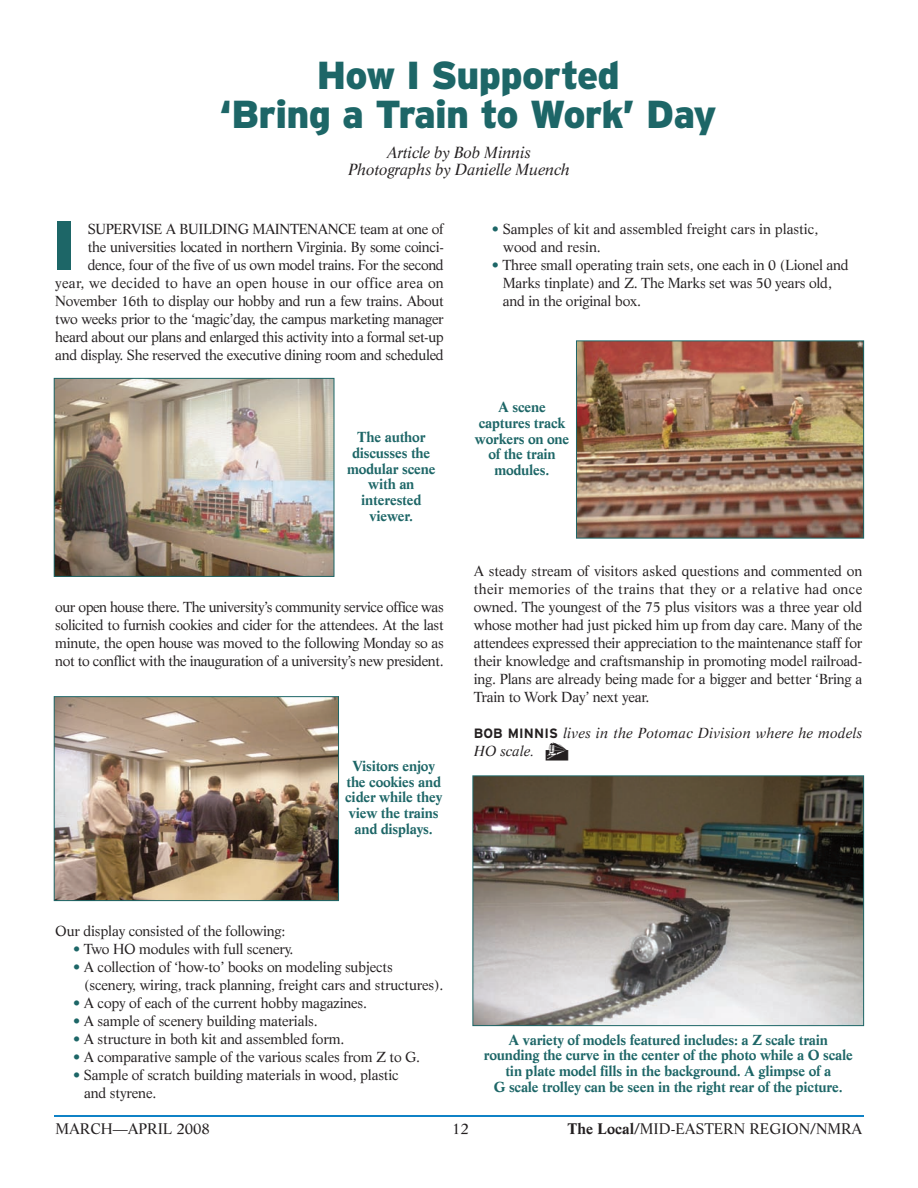
<style>
.page{position:relative;width:918px;height:1188px;background:#fff}
.page>*{position:absolute;margin:0;border:0;box-sizing:border-box;transform-origin:0 0}
.t1{font:900 69px "Interstate";color:#1d6667}
.t2{font:900 39px/39px "Interstate";letter-spacing:-.02em;color:#1d6667;text-align:center}
.t3{font:italic 15.75px/17.2px "Life";letter-spacing:-.015em;color:#231f20;text-align:center}
.t4{font:15px "Life";color:#231f20}
.t5{font:14.25px/18px "Life";letter-spacing:-.015em;color:#231f20}
.t6{font:700 14.25px/15.8px "Life";letter-spacing:-.015em;color:#1d6667;text-align:center}
.t7{font:italic 14.25px/18px "Life";letter-spacing:.005em;color:#231f20}
.s1{color:#1d6667}
.s2{font-family:"Interstate";font-weight:700;font-style:normal;font-size:13.5px}
.s3{font-weight:700}
</style>
<div class="page">
<hr style="left:54px;top:1115px;width:810px;height:2px;background:#007bc3">
<img style="left:56px;top:380px;width:276px;height:195px">
<div style="left:54px;top:378px;width:280px;height:199px;border:1px solid #1d6667"></div>
<img style="left:578px;top:342px;width:284px;height:194px">
<div style="left:576px;top:340px;width:288px;height:198px;border:1px solid #1d6667"></div>
<img style="left:56px;top:698px;width:281px;height:201px">
<div style="left:54px;top:696px;width:285px;height:205px;border:1px solid #1d6667"></div>
<img style="left:474px;top:777px;width:388px;height:247px">
<div style="left:472px;top:775px;width:392px;height:251px;border:1px solid #1d6667"></div>
<h2 class="t2" style="left:219px;top:56px;width:499px">How I Supported<br>‘Bring a Train to Work’ Day</h2>
<p class="t3" style="left:348px;top:145px;width:223px">Article by Bob Minnis<br>Photographs by Danielle Muench</p>
<h1 class="t1" style="left:52px;top:206px;width:26px">I</h1>
<p class="t5" style="left:55px;top:221px;width:390px;text-align:right">SUPERVISE A BUILDING MAINTENANCE team at one of<br>the universities located in northern Virginia. By some coinci&shy;dence, four of the five of us own model trains. For the second year, we decided to have an open house in our office area on November 16th to display our hobby and run a few trains. About two weeks prior to the ‘magic’day, the campus marketing manager heard about our plans and enlarged this activity into a formal set-up and display. She reserved the executive dining room and scheduled</p>
<p class="t6" style="left:347px;top:430px;width:90px">The author discusses the modular scene with an interested viewer.</p>
<p class="t5" style="left:55px;top:599px;width:390px;text-align:justify">our open house there. The university’s community service office was solicited to furnish cookies and cider for the attendees. At the last minute, the open house was moved to the following Monday so as not to conflict with the inauguration of a university’s new president.</p>
<p class="t6" style="left:345px;top:759px;width:99px">Visitors enjoy the cookies and cider while they view the trains and displays.</p>
<p class="t5" style="left:503px;top:221px;width:317px;text-indent:-11px"><span class="s1">•</span> Samples of kit and assembled freight cars in plastic, wood and resin.</p>
<p class="t5" style="left:503px;top:257px;width:348px;text-indent:-11px"><span class="s1">•</span> Three small operating train sets, one each in 0 (Lionel and<br>Marks tinplate) and Z. The Marks set was 50 years old, and in the original box.</p>
<p class="t6" style="left:475px;top:400px;width:96px">A scene captures track workers on one of the train modules.</p>
<p class="t5" style="left:474px;top:563px;width:390px;text-align:justify">A steady stream of visitors asked questions and commented on their memories of the trains that they or a relative had once owned. The youngest of the 75 plus visitors was a three year old whose mother had just picked him up from day care. Many of the attendees expressed their appreciation to the maintenance staff for their knowledge and craftsmanship in promoting model railroad&shy;ing. Plans are already being made for a bigger and better ‘Bring a Train to Work Day’ next year.</p>
<p class="t7" style="left:474px;top:725px;width:390px"><span class="s2">BOB MINNIS</span> lives in the Potomac Division where he models<br>HO scale.</p>
<p class="t5" style="left:55px;top:923px;width:232px">Our display consisted of the following:</p>
<p class="t5" style="left:73px;top:941px;width:222px"><span class="s1">•</span> Two HO modules with full scenery.</p>
<p class="t5" style="left:84px;top:959px;width:361px;text-indent:-11px"><span class="s1">•</span> A collection of ‘how-to’ books on modeling subjects (scenery, wiring, track planning, freight cars and structures).</p>
<p class="t5" style="left:73px;top:995px;width:295px"><span class="s1">•</span> A copy of each of the current hobby magazines.</p>
<p class="t5" style="left:73px;top:1013px;width:246px"><span class="s1">•</span> A sample of scenery building materials.</p>
<p class="t5" style="left:73px;top:1031px;width:273px"><span class="s1">•</span> A structure in both kit and assembled form.</p>
<p class="t5" style="left:73px;top:1049px;width:348px"><span class="s1">•</span> A comparative sample of the various scales from Z to G.</p>
<p class="t5" style="left:84px;top:1067px;width:316px;text-indent:-11px"><span class="s1">•</span> Sample of scratch building materials in wood, plastic and styrene.</p>
<p class="t6" style="left:484px;top:1033px;width:371px">A variety of models featured includes: a Z scale train rounding the curve in the center of the photo while a O scale tin plate model fills in the background. A glimpse of a<br>G scale trolley can be seen in the right rear of the picture.</p>
<p class="t4" style="left:56px;top:1123px;width:156px">MARCH—APRIL 2008</p>
<p class="t4" style="left:452px;top:1123px;width:18px">12</p>
<p class="t4" style="left:567px;top:1123px;width:297px"><span class="s3">The Local</span>/MID-EASTERN REGION/NMRA</p>
</div>
